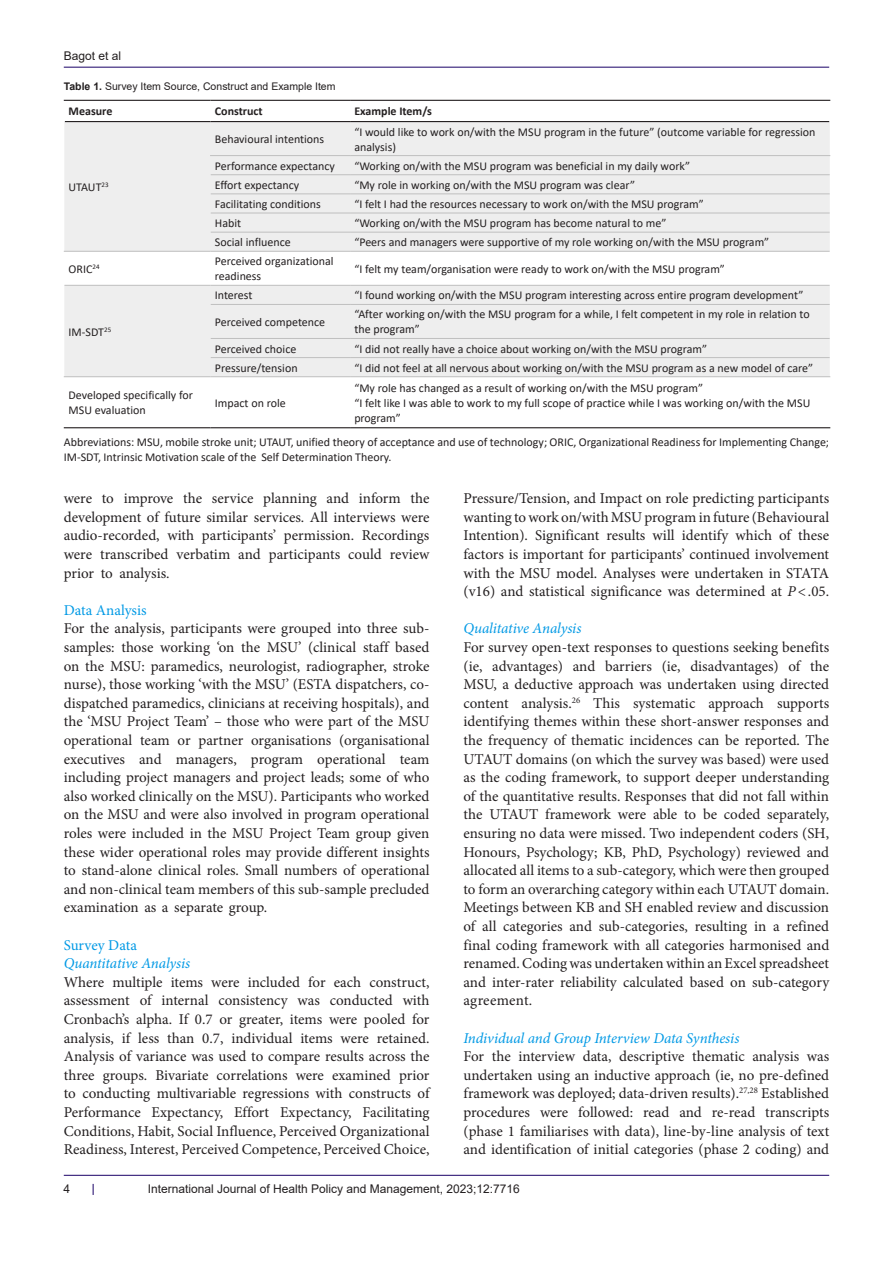
<style>
.page{position:relative;width:893px;height:1263px;background:#fff}
.page>*{position:absolute;margin:0;border:0;box-sizing:border-box;transform-origin:0 0}
.t1{font:15px/18.6px "Minion Pro";color:#231f20;text-align:justify}
.t2{font:italic 15px "Minion Pro";letter-spacing:-.01em;color:#0099e5}
.t3{font:15px "Minion Pro";color:#0099e5}
.t4{font:12px/15px "Calibri";color:#231f20}
.t5{font:12px "Arial";color:#231f20}
.t6{font:700 12px "Calibri";color:#231f20}
.t7{font:10.5px "Arial";color:#231f20}
.s1{font-weight:700}
.s2{font-style:italic}
</style>
<div class="page">
<hr style="left:64px;top:67px;width:765px;height:1px;background:#190066">
<hr style="left:64px;top:1175px;width:765px;height:1px;background:#190066">
<svg style="left:64px;top:122px;width:766px;height:254px;background:#efefef"></svg>
<hr style="left:64px;top:100px;width:147px;height:1px;background:#231f20">
<hr style="left:211px;top:100px;width:139px;height:1px;background:#231f20">
<hr style="left:350px;top:100px;width:480px;height:1px;background:#231f20">
<hr style="left:65px;top:121px;width:146px;height:1px;background:#231f20">
<hr style="left:211px;top:121px;width:139px;height:1px;background:#231f20">
<hr style="left:350px;top:121px;width:479px;height:1px;background:#231f20">
<hr style="left:64px;top:427px;width:147px;height:1px;background:#231f20">
<hr style="left:211px;top:427px;width:139px;height:1px;background:#231f20">
<hr style="left:350px;top:427px;width:480px;height:1px;background:#231f20">
<hr style="left:210px;top:155px;width:140px;height:1px;background:#bfbfbf">
<hr style="left:350px;top:155px;width:480px;height:1px;background:#bfbfbf">
<hr style="left:211px;top:174px;width:139px;height:1px;background:#bfbfbf">
<hr style="left:350px;top:174px;width:480px;height:1px;background:#bfbfbf">
<hr style="left:211px;top:194px;width:139px;height:1px;background:#bfbfbf">
<hr style="left:350px;top:194px;width:480px;height:1px;background:#bfbfbf">
<hr style="left:211px;top:213px;width:139px;height:1px;background:#bfbfbf">
<hr style="left:350px;top:213px;width:480px;height:1px;background:#bfbfbf">
<hr style="left:211px;top:232px;width:139px;height:1px;background:#bfbfbf">
<hr style="left:350px;top:232px;width:480px;height:1px;background:#bfbfbf">
<hr style="left:64px;top:251px;width:147px;height:1px;background:#bfbfbf">
<hr style="left:211px;top:251px;width:139px;height:1px;background:#bfbfbf">
<hr style="left:350px;top:251px;width:480px;height:1px;background:#bfbfbf">
<hr style="left:64px;top:285px;width:147px;height:1px;background:#bfbfbf">
<hr style="left:211px;top:285px;width:139px;height:1px;background:#bfbfbf">
<hr style="left:350px;top:285px;width:480px;height:1px;background:#bfbfbf">
<hr style="left:211px;top:304px;width:139px;height:1px;background:#bfbfbf">
<hr style="left:350px;top:304px;width:480px;height:1px;background:#bfbfbf">
<hr style="left:211px;top:338px;width:139px;height:1px;background:#bfbfbf">
<hr style="left:350px;top:338px;width:480px;height:1px;background:#bfbfbf">
<hr style="left:211px;top:357px;width:139px;height:1px;background:#bfbfbf">
<hr style="left:350px;top:357px;width:480px;height:1px;background:#bfbfbf">
<hr style="left:64px;top:376px;width:147px;height:1px;background:#bfbfbf">
<hr style="left:211px;top:376px;width:139px;height:1px;background:#bfbfbf">
<hr style="left:350px;top:376px;width:480px;height:1px;background:#bfbfbf">
<p class="t5" style="left:64px;top:48px;width:59px">Bagot et al</p>
<p class="t7" style="left:64px;top:79px;width:273px"><span class="s1">Table 1.</span> Survey Item Source, Construct and Example Item</p>
<p class="t6" style="left:69px;top:103px;width:45px">Measure</p>
<p class="t6" style="left:215px;top:103px;width:49px">Construct</p>
<p class="t6" style="left:354px;top:103px;width:79px">Example Item/s</p>
<p class="t4" style="left:69px;top:179px;width:42px">UTAUT<sup>23</sup></p>
<p class="t4" style="left:215px;top:132px;width:111px">Behavioural intentions</p>
<p class="t4" style="left:354px;top:124px;width:463px">“I would like to work on/with the MSU program in the future” (outcome variable for regression analysis)</p>
<p class="t4" style="left:215px;top:158px;width:122px">Performance expectancy</p>
<p class="t4" style="left:354px;top:158px;width:337px">“Working on/with the MSU program was beneficial in my daily work”</p>
<p class="t4" style="left:215px;top:177px;width:86px">Effort expectancy</p>
<p class="t4" style="left:354px;top:177px;width:282px">“My role in working on/with the MSU program was clear”</p>
<p class="t4" style="left:215px;top:196px;width:107px">Facilitating conditions</p>
<p class="t4" style="left:354px;top:196px;width:351px">“I felt I had the resources necessary to work on/with the MSU program”</p>
<p class="t4" style="left:215px;top:215px;width:28px">Habit</p>
<p class="t4" style="left:354px;top:215px;width:313px">“Working on/with the MSU program has become natural to me”</p>
<p class="t4" style="left:215px;top:234px;width:77px">Social influence</p>
<p class="t4" style="left:354px;top:234px;width:416px">“Peers and managers were supportive of my role working on/with the MSU program”</p>
<p class="t4" style="left:69px;top:261px;width:32px">ORIC<sup>24</sup></p>
<p class="t4" style="left:215px;top:253px;width:120px">Perceived organizational readiness</p>
<p class="t4" style="left:354px;top:261px;width:372px">“I felt my team/organisation were ready to work on/with the MSU program”</p>
<p class="t4" style="left:69px;top:324px;width:44px">IM-SDT<sup>25</sup></p>
<p class="t4" style="left:215px;top:288px;width:39px">Interest</p>
<p class="t4" style="left:354px;top:288px;width:451px">“I found working on/with the MSU program interesting across entire program development”</p>
<p class="t4" style="left:215px;top:314px;width:112px">Perceived competence</p>
<p class="t4" style="left:354px;top:307px;width:457px">“After working on/with the MSU program for a while, I felt competent in my role in relation to the program”</p>
<p class="t4" style="left:215px;top:341px;width:83px">Perceived choice</p>
<p class="t4" style="left:354px;top:341px;width:354px">“I did not really have a choice about working on/with the MSU program”</p>
<p class="t4" style="left:215px;top:360px;width:84px">Pressure/tension</p>
<p class="t4" style="left:354px;top:360px;width:460px">“I did not feel at all nervous about working on/with the MSU program as a new model of care”</p>
<p class="t4" style="left:354px;top:380px;width:350px">“My role has changed as a result of working on/with the MSU program”</p>
<p class="t4" style="left:354px;top:395px;width:458px">“I felt like I was able to work to my full scope of practice while I was working on/with the MSU program”</p>
<p class="t4" style="left:64px;top:434px;width:767px">Abbreviations: MSU, mobile stroke unit; UTAUT, unified theory of acceptance and use of technology; ORIC, Organizational Readiness for Implementing Change;<br>IM-SDT, Intrinsic Motivation scale of the Self Determination Theory.</p>
<p class="t4" style="left:69px;top:387px;width:126px">Developed specifically for<br>MSU evaluation</p>
<p class="t4" style="left:215px;top:395px;width:72px">Impact on role</p>
<p class="t1" style="left:64px;top:489px;width:367px">were to improve the service planning and inform the development of future similar services. All interviews were audio-recorded, with participants’ permission. Recordings were transcribed verbatim and participants could review prior to analysis.</p>
<p class="t3" style="left:64px;top:600px;width:84px">Data Analysis</p>
<p class="t1" style="left:64px;top:619px;width:367px">For the analysis, participants were grouped into three sub&shy;samples: those working ‘on the MSU’ (clinical staff based on the MSU: paramedics, neurologist, radiographer, stroke nurse), those working ‘with the MSU’ (ESTA dispatchers, co&shy;dispatched paramedics, clinicians at receiving hospitals), and the ‘MSU Project Team’ – those who were part of the MSU operational team or partner organisations (organisational executives and managers, program operational team including project managers and project leads; some of who also worked clinically on the MSU). Participants who worked on the MSU and were also involved in program operational roles were included in the MSU Project Team group given these wider operational roles may provide different insights to stand-alone clinical roles. Small numbers of operational and non-clinical team members of this sub-sample precluded examination as a separate group.</p>
<p class="t3" style="left:64px;top:935px;width:75px">Survey Data</p>
<p class="t2" style="left:64px;top:953px;width:128px">Quantitative Analysis</p>
<p class="t1" style="left:64px;top:973px;width:367px">Where multiple items were included for each construct, assessment of internal consistency was conducted with Cronbach’s alpha. If 0.7 or greater, items were pooled for analysis, if less than 0.7, individual items were retained.<br>Analysis of variance was used to compare results across the three groups. Bivariate correlations were examined prior to conducting multivariable regressions with constructs of Performance Expectancy, Effort Expectancy, Facilitating Conditions, Habit, Social Influence, Perceived Organizational Readiness, Interest, Perceived Competence, Perceived Choice,</p>
<p class="t1" style="left:463px;top:489px;width:367px">Pressure/Tension, and Impact on role predicting participants wanting to work on/with MSU program in future (Behavioural Intention). Significant results will identify which of these factors is important for participants’ continued involvement with the MSU model. Analyses were undertaken in STATA (v16) and statistical significance was determined at <span class="s2">P</span>&lt;.05.</p>
<p class="t2" style="left:463px;top:618px;width:119px">Qualitative Analysis</p>
<p class="t1" style="left:463px;top:638px;width:367px">For survey open-text responses to questions seeking benefits (ie, advantages) and barriers (ie, disadvantages) of the MSU, a deductive approach was undertaken using directed content analysis.<sup>26</sup> This systematic approach supports identifying themes within these short-answer responses and the frequency of thematic incidences can be reported. The UTAUT domains (on which the survey was based) were used as the coding framework, to support deeper understanding of the quantitative results. Responses that did not fall within the UTAUT framework were able to be coded separately, ensuring no data were missed. Two independent coders (SH, Honours, Psychology; KB, PhD, Psychology) reviewed and allocated all items to a sub-category, which were then grouped to form an overarching category within each UTAUT domain.<br>Meetings between KB and SH enabled review and discussion of all categories and sub-categories, resulting in a refined final coding framework with all categories harmonised and renamed. Coding was undertaken within an Excel spreadsheet and inter-rater reliability calculated based on sub-category agreement.</p>
<p class="t2" style="left:463px;top:1027px;width:277px">Individual and Group Interview Data Synthesis</p>
<p class="t1" style="left:463px;top:1047px;width:367px">For the interview data, descriptive thematic analysis was undertaken using an inductive approach (ie, no pre-defined framework was deployed; data-driven results).<sup>27,28</sup> Established procedures were followed: read and re-read transcripts (phase 1 familiarises with data), line-by-line analysis of text and identification of initial categories (phase 2 coding) and</p>
<p class="t5" style="left:64px;top:1180px;width:8px">4</p>
<p class="t5" style="left:148px;top:1180px;width:374px">International Journal of Health Policy and Management, 2023;12:7716</p>
</div>
